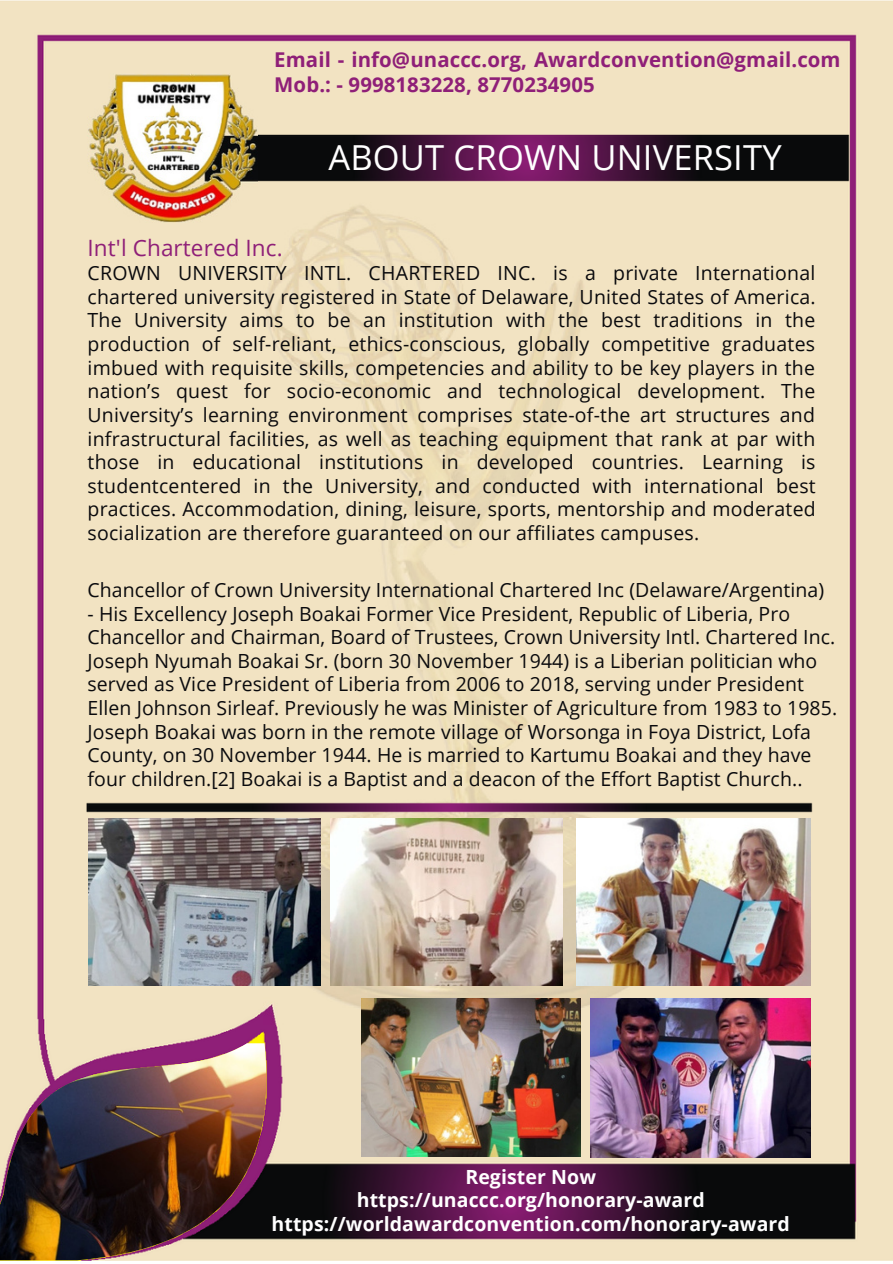
<style>
.page{position:relative;width:893px;height:1264px;background:#fff}
.page>*{position:absolute;margin:0;border:0;box-sizing:border-box;transform-origin:0 0}
.t1{font:34.5px "Open Sans";letter-spacing:.005em;color:#fff}
.t2{font:22.5px "Open Sans";letter-spacing:.005em;color:#8f1f78}
.t3{font:700 20.4px/24.8px "Open Sans";letter-spacing:.005em;color:#8f1f78}
.t4{font:19.5px/23.5px "Open Sans";letter-spacing:.005em;color:#0a0a0d;text-align:justify}
.t5{font:700 19.5px/23.7px "Open Sans";letter-spacing:.005em;color:#fff;text-align:center}
</style>
<div class="page">
<img style="left:0;top:0;width:892px;height:1261px">
<img style="left:0;top:1043px;width:266px;height:217px">
<img style="left:264px;top:202px;width:386px;height:822px">
<img style="left:257px;top:135px;width:592px;height:46px">
<img style="left:88px;top:73px;width:169px;height:149px">
<img style="left:88px;top:818px;width:232px;height:167px">
<img style="left:87px;top:802px;width:725px;height:10px">
<img style="left:331px;top:818px;width:231px;height:167px">
<img style="left:577px;top:818px;width:233px;height:167px">
<img style="left:590px;top:998px;width:220px;height:159px">
<img style="left:362px;top:998px;width:218px;height:158px">
<p class="t3" style="left:274px;top:47px;width:567px">Email - info@unaccc.org, Awardconvention@gmail.com<br>Mob.: - 9998183228, 8770234905</p>
<h1 class="t1" style="left:328px;top:133px;width:454px">ABOUT CROWN UNIVERSITY</h1>
<p class="t2" style="left:88px;top:232px;width:197px">Int'l Chartered Inc.</p>
<p class="t4" style="left:88px;top:261px;width:729px">CROWN UNIVERSITY INTL. CHARTERED INC. is a private International chartered university registered in State of Delaware, United States of America.<br>The University aims to be an institution with the best traditions in the production of self-reliant, ethics-conscious, globally competitive graduates imbued with requisite skills, competencies and ability to be key players in the nation’s quest for socio-economic and technological development. The University’s learning environment comprises state-of-the art structures and infrastructural facilities, as well as teaching equipment that rank at par with those in educational institutions in developed countries. Learning is studentcentered in the University, and conducted with international best practices. Accommodation, dining, leisure, sports, mentorship and moderated socialization are therefore guaranteed on our affiliates campuses.</p>
<p class="t4" style="left:87px;top:577px;width:738px">Chancellor of Crown University International Chartered Inc (Delaware/Argentina)</p>
<p class="t4" style="left:87px;top:601px;width:751px;text-align:left">- His Excellency Joseph Boakai Former Vice President, Republic of Liberia, Pro Chancellor and Chairman, Board of Trustees, Crown University Intl. Chartered Inc.<br>Joseph Nyumah Boakai Sr. (born 30 November 1944) is a Liberian politician who served as Vice President of Liberia from 2006 to 2018, serving under President Ellen Johnson Sirleaf. Previously he was Minister of Agriculture from 1983 to 1985.<br>Joseph Boakai was born in the remote village of Worsonga in Foya District, Lofa County, on 30 November 1944. He is married to Kartumu Boakai and they have four children.[2] Boakai is a Baptist and a deacon of the Effort Baptist Church..</p>
<p class="t5" style="left:271px;top:1164px;width:519px">Register Now<br>https://unaccc.org/honorary-award https://worldawardconvention.com/honorary-award</p>
</div>
